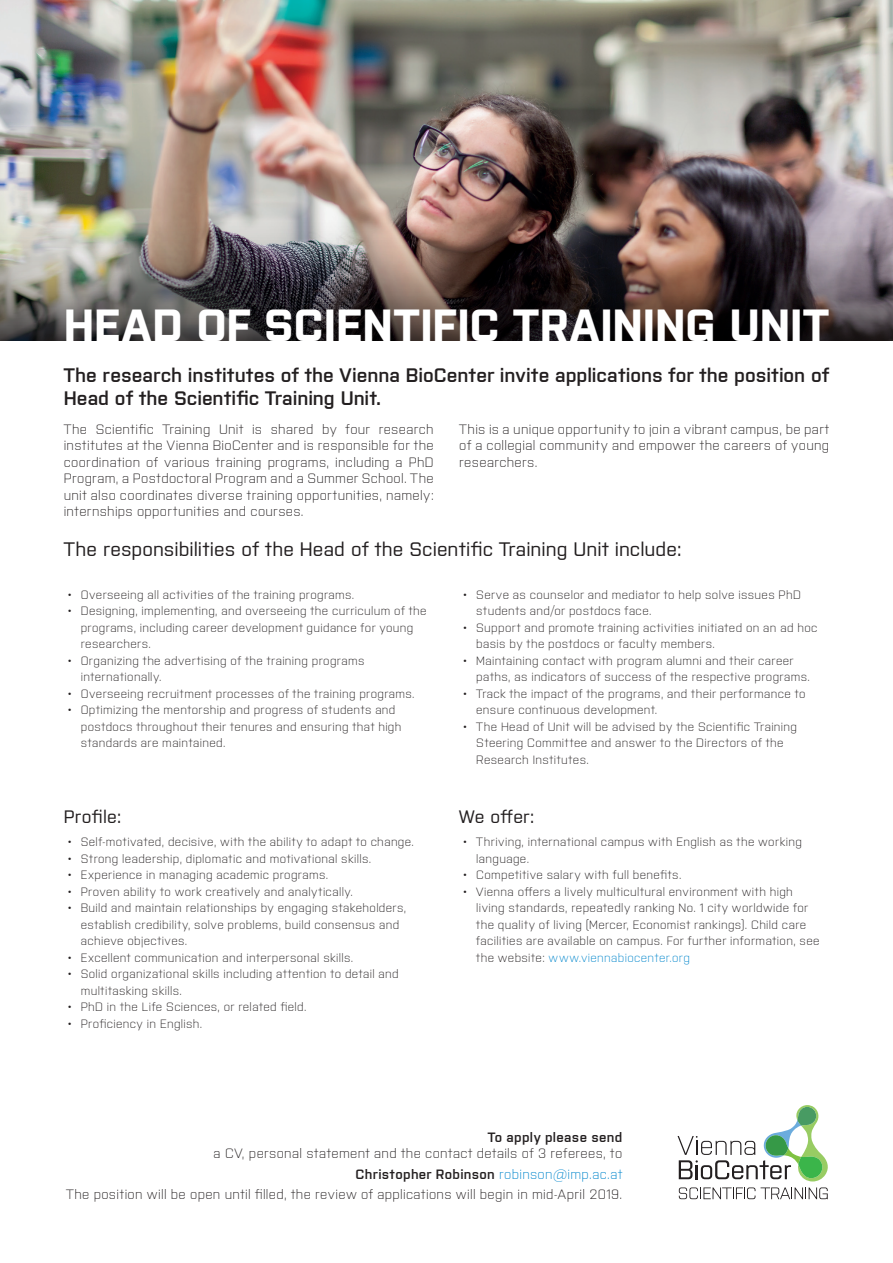
<style>
.page{position:relative;width:893px;height:1263px;background:#fff}
.page>*{position:absolute;margin:0;border:0;box-sizing:border-box;transform-origin:0 0}
.t1{font:700 45px "Purista";letter-spacing:-.005em;color:#fff}
.t2{font:600 19.5px/23.4px "Purista";color:#231f20}
.t3{font:19.5px "Purista";color:#231f20}
.t4{font:18px "Purista";letter-spacing:.02em;color:#231f20}
.t5{font:300 13.5px/16.5px "Purista";letter-spacing:.025em;color:#231f20;text-align:justify}
.t6{font:600 13.5px "Purista";letter-spacing:.02em;color:#231f20}
.t7{font:300 12px/16.5px "Purista";letter-spacing:.03em;color:#231f20}
.s1{color:#0086cc}
.s2{font-weight:600}
</style>
<div class="page">
<svg style="left:677px;top:1105px;width:151px;height:76px"></svg>
<svg style="left:679px;top:1187px;width:76px;height:12px"></svg>
<svg style="left:761px;top:1187px;width:67px;height:12px"></svg>
<img style="left:0;top:0;width:893px;height:213px">
<img style="left:0;top:213px;width:893px;height:128px">
<h1 class="t1" style="left:64px;top:300px;width:766px">HEAD OF SCIENTIFIC TRAINING UNIT</h1>
<h2 class="t2" style="left:64px;top:363px;width:767px">The research institutes of the Vienna BioCenter invite applications for the position of<br>Head of the Scientific Training Unit.</h2>
<p class="t5" style="left:64px;top:420px;width:371px">The Scientific Training Unit is shared by four research institutes at the Vienna BioCenter and is responsible for the coordination of various training programs, including a PhD Program, a Postdoctoral Program and a Summer School. The unit also coordinates diverse training opportunities, namely: internships opportunities and courses.</p>
<p class="t5" style="left:459px;top:420px;width:371px">This is a unique opportunity to join a vibrant campus, be part of a collegial community and empower the careers of young researchers.</p>
<h2 class="t3" style="left:64px;top:538px;width:619px">The responsibilities of the Head of the Scientific Training Unit include:</h2>
<p class="t7" style="left:68px;top:586px;width:288px">• Overseeing all activities of the training programs.</p>
<p class="t7" style="left:81px;top:602px;width:347px;text-indent:-13px">• Designing, implementing, and overseeing the curriculum of the programs, including career development guidance for young researchers.</p>
<p class="t7" style="left:81px;top:652px;width:285px;text-indent:-13px">• Organizing the advertising of the training programs internationally.</p>
<p class="t7" style="left:68px;top:685px;width:348px">• Overseeing recruitment processes of the training programs.</p>
<p class="t7" style="left:81px;top:701px;width:322px;text-indent:-13px">• Optimizing the mentorship and progress of students and postdocs throughout their tenures and ensuring that high standards are maintained.</p>
<p class="t7" style="left:476px;top:586px;width:326px;text-indent:-13px">• Serve as counselor and mediator to help solve issues PhD students and/or postdocs face.</p>
<p class="t7" style="left:476px;top:619px;width:343px;text-indent:-13px">• Support and promote training activities initiated on an ad hoc basis by the postdocs or faculty members.</p>
<p class="t7" style="left:476px;top:652px;width:335px;text-indent:-13px">• Maintaining contact with program alumni and their career paths, as indicators of success of the respective programs.</p>
<p class="t7" style="left:476px;top:685px;width:331px;text-indent:-13px">• Track the impact of the programs, and their performance to ensure continuous development.</p>
<p class="t7" style="left:476px;top:718px;width:322px;text-indent:-13px">• The Head of Unit will be advised by the Scientific Training<br>Steering Committee and answer to the Directors of the<br>Research Institutes.</p>
<h3 class="t4" style="left:64px;top:806px;width:59px">Profile:</h3>
<p class="t7" style="left:68px;top:833px;width:347px">• Self-motivated, decisive, with the ability to adapt to change.</p>
<p class="t7" style="left:68px;top:850px;width:305px">• Strong leadership, diplomatic and motivational skills.</p>
<p class="t7" style="left:68px;top:866px;width:262px">• Experience in managing academic programs.</p>
<p class="t7" style="left:68px;top:883px;width:286px">• Proven ability to work creatively and analytically.</p>
<p class="t7" style="left:81px;top:899px;width:327px;text-indent:-13px">• Build and maintain relationships by engaging stakeholders, establish credibility, solve problems, build consensus and achieve objectives.</p>
<p class="t7" style="left:68px;top:949px;width:287px">• Excellent communication and interpersonal skills.</p>
<p class="t7" style="left:81px;top:965px;width:319px;text-indent:-13px">• Solid organizational skills including attention to detail and multitasking skills.</p>
<p class="t7" style="left:68px;top:998px;width:240px">• PhD in the Life Sciences, or related field.</p>
<p class="t7" style="left:68px;top:1015px;width:136px">• Proficiency in English.</p>
<h3 class="t4" style="left:459px;top:806px;width:77px">We offer:</h3>
<p class="t7" style="left:476px;top:833px;width:327px;text-indent:-13px">• Thriving, international campus with English as the working language.</p>
<p class="t7" style="left:463px;top:866px;width:219px">• Competitive salary with full benefits.</p>
<p class="t7" style="left:476px;top:883px;width:345px;text-indent:-13px">• Vienna offers a lively multicultural environment with high living standards, repeatedly ranking No. 1 city worldwide for the quality of living (Mercer, Economist rankings). Child care facilities are available on campus. For further information, see the website: <span class="s1">www.viennabiocenter.org</span></p>
<p class="t6" style="left:488px;top:1129px;width:136px">To apply please send</p>
<p class="t5" style="left:66px;top:1143px;width:558px;line-height:20.4px;text-align:right">a CV, personal statement and the contact details of 3 referees, to<br><span class="s2">Christopher Robinson</span> <span class="s1">robinson@imp.ac.at<br></span>The position will be open until filled, the review of applications will begin in mid-April 2019.</p>
</div>
